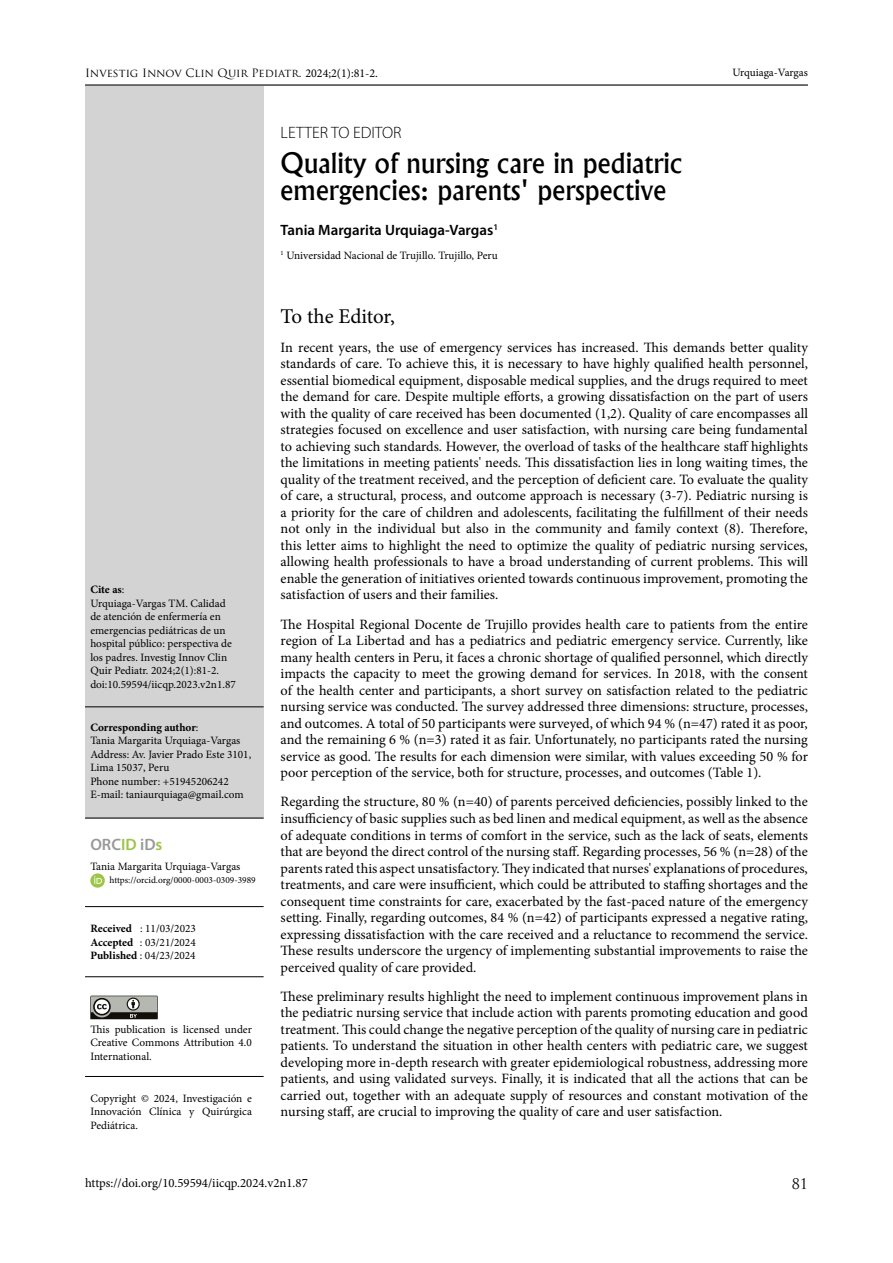
<style>
.page{position:relative;width:893px;height:1263px;background:#fff}
.page>*{position:absolute;margin:0;border:0;box-sizing:border-box;transform-origin:0 0}
.t1{font:500 27px/27px "Albertus";color:#000}
.t2{font:21px "Minion Pro";letter-spacing:-.005em;color:#000}
.t3{font:300 16.5px "Myriad Pro";color:#000}
.t4{font:600 16.5px "Myriad Pro";color:#989999}
.t5{font:600 15px "Myriad Pro";color:#000}
.t6{font:14.25px/16.5px "Minion Pro";color:#000;text-align:justify}
.t7{font:14.25px "Trajan Pro";color:#000}
.t8{font:12.75px "Minion Pro";color:#000}
.t9{font:11.25px/13.5px "Minion Pro";color:#000;text-align:justify}
.t10{font:11.25px "Trajan Pro";color:#000}
.t11{font:9.3px "Minion Pro";color:#000}
.s1{font-family:"Minion Pro";font-size:12px}
.s2{font-weight:700}
.s3{color:#9ac448}
.s4{color:#9bc447}
</style>
<div class="page">
<hr style="left:85px;top:84px;width:723px;height:2px;background:#000">
<svg style="left:90px;top:996px;width:68px;height:23px;background:#82827d"></svg>
<hr style="left:85px;top:976px;width:179px;height:1px;background:#000">
<hr style="left:85px;top:1076px;width:179px;height:1px;background:#000">
<div style="left:85px;top:86px;width:179px;height:732px;background:#d3d3d3"></div>
<hr style="left:85px;top:906px;width:179px;height:1px;background:#000">
<hr style="left:85px;top:818px;width:179px;height:1px;background:#000">
<hr style="left:85px;top:706px;width:179px;height:1px;background:#000">
<svg style="left:90px;top:873px;width:15px;height:15px"></svg>
<p class="t10" style="left:85px;top:66px;width:294px">Investig Innov Clin Quir Pediatr. <span class="s1">2024;2(1):81-2.</span></p>
<p class="t3" style="left:281px;top:123px;width:122px">LETTER TO EDITOR</p>
<h1 class="t1" style="left:281px;top:150px;width:403px">Quality of nursing care in pediatric emergencies: parents' perspective</h1>
<p class="t5" style="left:281px;top:221px;width:219px">Tania Margarita Urquiaga-Vargas<sup>1</sup></p>
<p class="t9" style="left:281px;top:249px;width:219px"><sup>1</sup> Universidad Nacional de Trujillo. Trujillo, Peru</p>
<p class="t9" style="left:732px;top:66px;width:77px">Urquiaga-Vargas</p>
<p class="t9" style="left:90px;top:583px;width:147px;text-align:left"><span class="s2">Cite as</span>:<br>Urquiaga-Vargas TM. Calidad de atención de enfermería en emergencias pediátricas de un hospital público: perspectiva de los padres. Investig Innov Clin<br>Quir Pediatr. 2024;2(1):81-2. doi:10.59594/iicqp.2023.v2n1.87</p>
<p class="t9" style="left:90px;top:721px;width:162px;text-align:left"><span class="s2">Corresponding author</span>:<br>Tania Margarita Urquiaga-Vargas<br>Address: Av. Javier Prado Este 3101,<br>Lima 15037, Peru<br>Phone number: +51945206242<br>E-mail: taniaurquiaga@gmail.com</p>
<p class="t4" style="left:90px;top:834px;width:74px">ORC<span class="s3">I</span><span class="s4">D</span> iD<span class="s3">s</span></p>
<p class="t9" style="left:90px;top:859px;width:151px">Tania Margarita Urquiaga-Vargas</p>
<p class="t11" style="left:110px;top:874px;width:148px">https://orcid.org/0000-0003-0309-3989</p>
<p class="t9" style="left:90px;top:922px;width:107px"><span class="s2">Received</span> : 11/03/2023<br><span class="s2">Accepted</span> : 03/21/2024<br><span class="s2">Published</span> : 04/23/2024</p>
<p class="t9" style="left:90px;top:1022px;width:163px">This publication is licensed under Creative Commons Attribution 4.0<br>International.</p>
<p class="t9" style="left:90px;top:1091px;width:163px">Copyright © 2024, Investigación e Innovación Clínica y Quirúrgica Pediátrica.</p>
<h2 class="t2" style="left:281px;top:302px;width:116px">To the Editor,</h2>
<p class="t6" style="left:281px;top:339px;width:529px">In recent years, the use of emergency services has increased. This demands better quality standards of care. To achieve this, it is necessary to have highly qualified health personnel, essential biomedical equipment, disposable medical supplies, and the drugs required to meet the demand for care. Despite multiple efforts, a growing dissatisfaction on the part of users with the quality of care received has been documented (1,2). Quality of care encompasses all strategies focused on excellence and user satisfaction, with nursing care being fundamental to achieving such standards. However, the overload of tasks of the healthcare staff highlights the limitations in meeting patients' needs. This dissatisfaction lies in long waiting times, the quality of the treatment received, and the perception of deficient care. To evaluate the quality of care, a structural, process, and outcome approach is necessary (3-7). Pediatric nursing is a priority for the care of children and adolescents, facilitating the fulfillment of their needs not only in the individual but also in the community and family context (8). Therefore, this letter aims to highlight the need to optimize the quality of pediatric nursing services, allowing health professionals to have a broad understanding of current problems. This will enable the generation of initiatives oriented towards continuous improvement, promoting the satisfaction of users and their families.</p>
<p class="t6" style="left:281px;top:616px;width:529px">The Hospital Regional Docente de Trujillo provides health care to patients from the entire region of La Libertad and has a pediatrics and pediatric emergency service. Currently, like many health centers in Peru, it faces a chronic shortage of qualified personnel, which directly impacts the capacity to meet the growing demand for services. In 2018, with the consent of the health center and participants, a short survey on satisfaction related to the pediatric nursing service was conducted. The survey addressed three dimensions: structure, processes, and outcomes. A total of 50 participants were surveyed, of which 94 % (n=47) rated it as poor, and the remaining 6 % (n=3) rated it as fair. Unfortunately, no participants rated the nursing service as good. The results for each dimension were similar, with values exceeding 50 % for poor perception of the service, both for structure, processes, and outcomes (Table 1).</p>
<p class="t6" style="left:281px;top:794px;width:529px">Regarding the structure, 80 % (n=40) of parents perceived deficiencies, possibly linked to the insufficiency of basic supplies such as bed linen and medical equipment, as well as the absence of adequate conditions in terms of comfort in the service, such as the lack of seats, elements that are beyond the direct control of the nursing staff. Regarding processes, 56 % (n=28) of the parents rated this aspect unsatisfactory. They indicated that nurses' explanations of procedures, treatments, and care were insufficient, which could be attributed to staffing shortages and the consequent time constraints for care, exacerbated by the fast-paced nature of the emergency setting. Finally, regarding outcomes, 84 % (n=42) of participants expressed a negative rating, expressing dissatisfaction with the care received and a reluctance to recommend the service.<br>These results underscore the urgency of implementing substantial improvements to raise the perceived quality of care provided.</p>
<p class="t6" style="left:281px;top:988px;width:529px">These preliminary results highlight the need to implement continuous improvement plans in the pediatric nursing service that include action with parents promoting education and good treatment. This could change the negative perception of the quality of nursing care in pediatric patients. To understand the situation in other health centers with pediatric care, we suggest developing more in-depth research with greater epidemiological robustness, addressing more patients, and using validated surveys. Finally, it is indicated that all the actions that can be carried out, together with an adequate supply of resources and constant motivation of the nursing staff, are crucial to improving the quality of care and user satisfaction.</p>
<p class="t8" style="left:85px;top:1174px;width:224px">https://doi.org/10.59594/iicqp.2024.v2n1.87</p>
<p class="t7" style="left:792px;top:1174px;width:18px">81</p>
</div>
